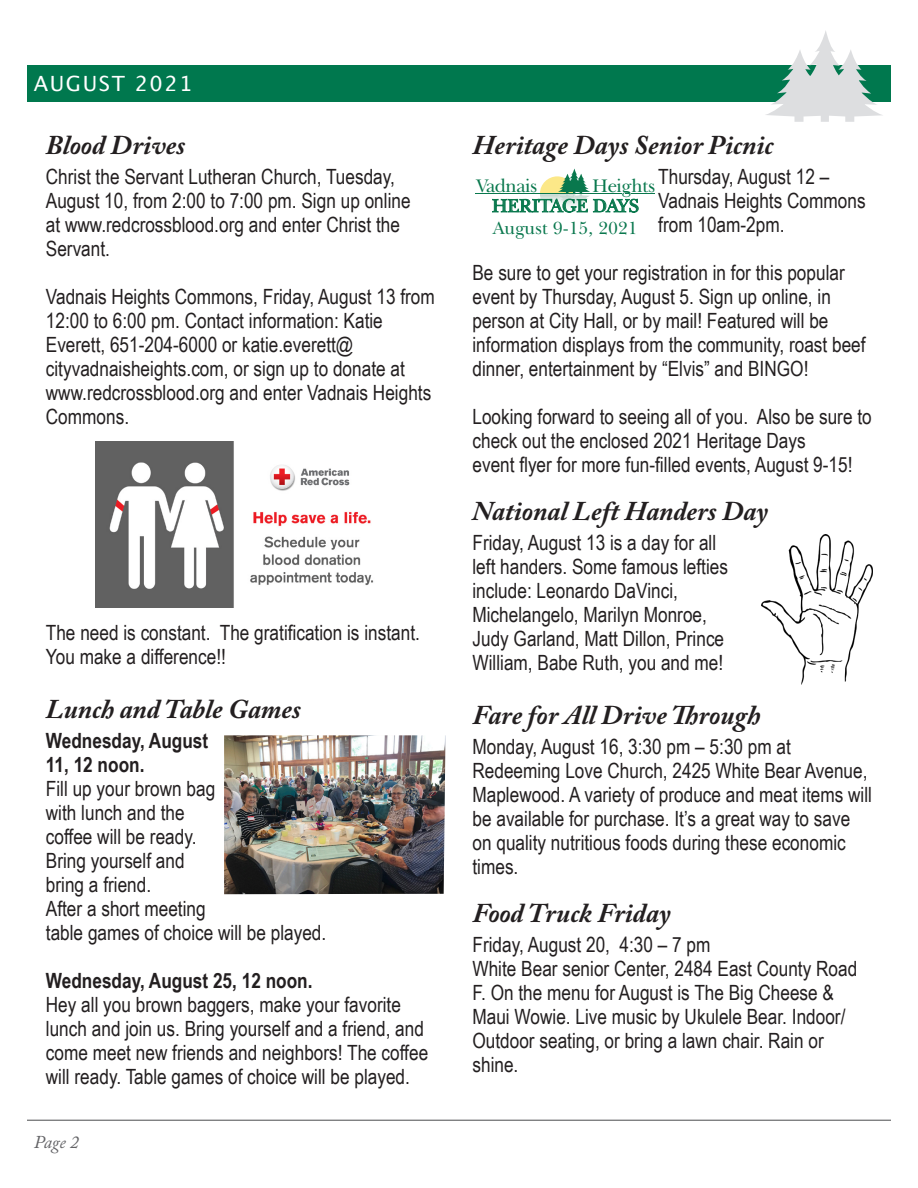
<style>
.page{position:relative;width:918px;height:1188px;background:#fff}
.page>*{position:absolute;margin:0;border:0;box-sizing:border-box;transform-origin:0 0}
.t1{font:italic 700 27px "Adobe Caslon Pro";color:#231f20}
.t2{font:21px/24px "Arial Narrow";color:#231f20}
.t3{font:700 21px/24px "Arial Narrow";color:#231f20}
.t4{font:21px "Lucida Grande";letter-spacing:.075em;color:#fff}
.t5{font:18.75px/20.2px "New Baskerville IT Cby BT";letter-spacing:-.02em;color:#09784d}
.t6{font:18px "New Baskerville IT Cby BT";color:#0a784e}
.t7{font:italic 18px "Adobe Caslon Pro";color:#636366}
</style>
<div class="page">
<div style="left:27px;top:65px;width:864px;height:37px;background:#00784e"></div>
<hr style="left:27px;top:1120px;width:864px;height:1px;background:#4b4c4d">
<svg style="left:766px;top:31px;width:117px;height:91px"></svg>
<img style="left:224px;top:735px;width:222px;height:159px">
<img style="left:95px;top:442px;width:279px;height:165px">
<img style="left:540px;top:194px;width:18px;height:9px">
<img style="left:575px;top:194px;width:15px;height:13px">
<img style="left:558px;top:194px;width:17px;height:13px">
<svg style="left:540px;top:169px;width:50px;height:24px"></svg>
<svg style="left:625px;top:193px;width:30px;height:1px"></svg>
<hr style="left:476px;top:193px;width:146px;height:1px;background:#09784d">
<img style="left:761px;top:535px;width:111px;height:150px">
<p class="t4" style="left:34px;top:69px;width:160px">AUGUST 2021</p>
<p class="t1" style="left:46px;top:129px;width:141px">Blood Drives</p>
<p class="t2" style="left:46px;top:164px;width:366px">Christ the Servant Lutheran Church, Tuesday, August 10, from 2:00 to 7:00 pm. Sign up online at www.redcrossblood.org and enter Christ the Servant.</p>
<p class="t2" style="left:46px;top:284px;width:390px">Vadnais Heights Commons, Friday, August 13 from<br>12:00 to 6:00 pm. Contact information: Katie</p>
<p class="t2" style="left:46px;top:332px;width:360px">Everett, 651-204-6000 or katie.everett@ cityvadnaisheights.com, or sign up to donate at</p>
<p class="t2" style="left:46px;top:380px;width:387px">www.redcrossblood.org and enter Vadnais Heights<br>Commons.</p>
<p class="t2" style="left:46px;top:620px;width:376px">The need is constant. The gratification is instant.<br>You make a difference!!</p>
<p class="t1" style="left:46px;top:693px;width:257px">Lunch and Table Games</p>
<p class="t3" style="left:46px;top:727px;width:164px">Wednesday, August<br>11, 12 noon.</p>
<p class="t2" style="left:46px;top:776px;width:171px">Fill up your brown bag with lunch and the coffee will be ready.<br>Bring yourself and bring a friend.</p>
<p class="t2" style="left:46px;top:896px;width:282px">After a short meeting<br>table games of choice will be played.</p>
<p class="t3" style="left:46px;top:967px;width:268px">Wednesday, August 25, 12 noon.</p>
<p class="t2" style="left:46px;top:992px;width:384px">Hey all you brown baggers, make your favorite lunch and join us. Bring yourself and a friend, and come meet new friends and neighbors! The coffee will ready. Table games of choice will be played.</p>
<p class="t7" style="left:34px;top:1131px;width:47px">Page 2</p>
<p class="t1" style="left:472px;top:129px;width:302px">Heritage Days Senior Picnic</p>
<p class="t2" style="left:658px;top:164px;width:209px">Thursday, August 12 –<br>Vadnais Heights Commons from 10am-2pm.</p>
<p class="t2" style="left:472px;top:260px;width:395px">Be sure to get your registration in for this popular event by Thursday, August 5. Sign up online, in person at City Hall, or by mail! Featured will be information displays from the community, roast beef dinner, entertainment by “Elvis” and BINGO!</p>
<p class="t2" style="left:472px;top:404px;width:401px">Looking forward to seeing all of you. Also be sure to check out the enclosed 2021 Heritage Days</p>
<p class="t2" style="left:472px;top:452px;width:382px">event flyer for more fun-filled events, August 9-15!</p>
<p class="t1" style="left:472px;top:495px;width:297px">National Left Handers Day</p>
<p class="t2" style="left:472px;top:530px;width:257px">Friday, August 13 is a day for all left handers. Some famous lefties include: Leonardo DaVinci,</p>
<p class="t2" style="left:472px;top:602px;width:253px">Michelangelo, Marilyn Monroe,<br>Judy Garland, Matt Dillon, Prince<br>William, Babe Ruth, you and me!</p>
<p class="t1" style="left:472px;top:699px;width:290px">Fare for All Drive Through</p>
<p class="t2" style="left:472px;top:734px;width:320px">Monday, August 16, 3:30 pm – 5:30 pm at</p>
<p class="t2" style="left:472px;top:758px;width:401px">Redeeming Love Church, 2425 White Bear Avenue, Maplewood. A variety of produce and meat items will be available for purchase. It’s a great way to save on quality nutritious foods during these economic times.</p>
<p class="t1" style="left:472px;top:897px;width:200px">Food Truck Friday</p>
<p class="t2" style="left:472px;top:932px;width:240px">Friday, August 20, 4:30 – 7 pm</p>
<p class="t2" style="left:472px;top:956px;width:386px">White Bear senior Center, 2484 East County Road F. On the menu for August is The Big Cheese &amp; Maui Wowie. Live music by Ukulele Bear. Indoor/ Outdoor seating, or bring a lawn chair. Rain or shine.</p>
<p class="t5" style="left:492px;top:175px;width:165px;text-indent:100px">Heights<br>HERITAGE DAYS</p>
<p class="t6" style="left:493px;top:217px;width:146px">August 9-15, 2021</p>
<p class="t5" style="left:476px;top:175px;width:62px">Vadnais</p>
</div>
